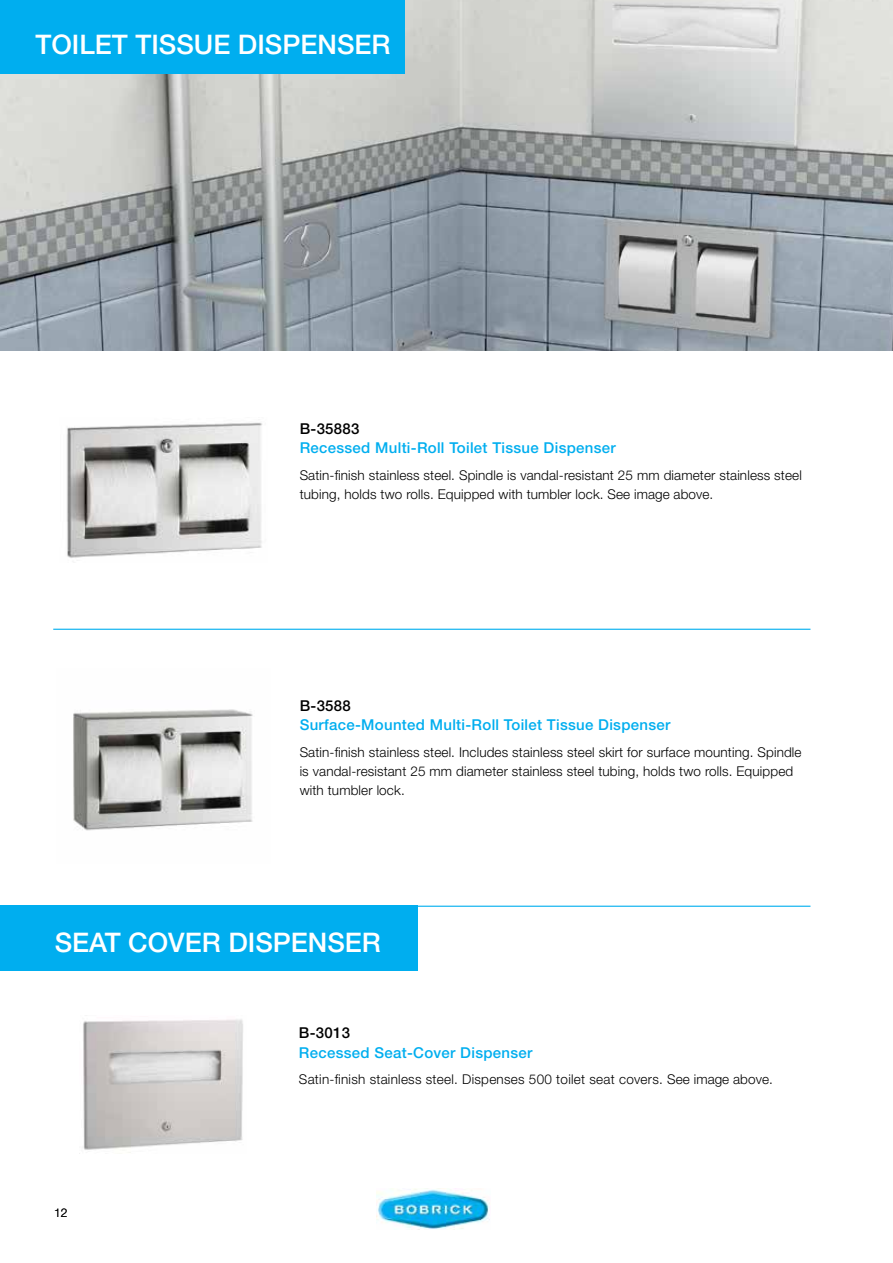
<style>
.page{position:relative;width:893px;height:1263px;background:#fff}
.page>*{position:absolute;margin:0;border:0;box-sizing:border-box;transform-origin:0 0}
.t1{font:500 27px "Helvetica Neue LT Std";color:#fff}
.t2{font:500 15px "Helvetica Neue LT Std";letter-spacing:.02em;color:#00aeef}
.t3{font:500 15px "Helvetica Neue LT Std";letter-spacing:.02em;color:#000}
.t4{font:300 13.5px/19.2px "Helvetica Neue LT Std";letter-spacing:.01em;color:#000}
.t5{font:300 12px "Helvetica Neue LT Std";color:#000}
</style>
<div class="page">
<img style="left:377px;top:1189px;width:113px;height:40px">
<img style="left:79px;top:1019px;width:164px;height:135px">
<img style="left:0;top:0;width:893px;height:351px">
<img style="left:66px;top:422px;width:196px;height:136px">
<img style="left:73px;top:709px;width:180px;height:122px">
<hr style="left:53px;top:629px;width:757px;height:1px;background:#00aeef">
<hr style="left:53px;top:906px;width:757px;height:1px;background:#00aeef">
<div style="left:0;top:0;width:404px;height:73px;background:#00aeef"></div>
<div style="left:0;top:906px;width:418px;height:65px;background:#00aeef"></div>
<h1 class="t1" style="left:35px;top:28px;width:357px">TOILET TISSUE DISPENSER</h1>
<p class="t3" style="left:300px;top:420px;width:61px">B-35883</p>
<p class="t2" style="left:300px;top:439px;width:318px">Recessed Multi-Roll Toilet Tissue Dispenser</p>
<p class="t4" style="left:300px;top:465px;width:504px">Satin-finish stainless steel. Spindle is vandal-resistant 25 mm diameter stainless steel tubing, holds two rolls. Equipped with tumbler lock. See image above.</p>
<p class="t3" style="left:300px;top:697px;width:53px">B-3588</p>
<p class="t2" style="left:300px;top:716px;width:372px">Surface-Mounted Multi-Roll Toilet Tissue Dispenser</p>
<p class="t4" style="left:300px;top:742px;width:503px">Satin-finish stainless steel. Includes stainless steel skirt for surface mounting. Spindle is vandal-resistant 25 mm diameter stainless steel tubing, holds two rolls. Equipped with tumbler lock.</p>
<h1 class="t1" style="left:55px;top:926px;width:328px">SEAT COVER DISPENSER</h1>
<p class="t5" style="left:54px;top:1205px;width:15px">12</p>
<p class="t3" style="left:299px;top:1024px;width:53px">B-3013</p>
<p class="t2" style="left:299px;top:1043px;width:235px">Recessed Seat-Cover Dispenser</p>
<p class="t4" style="left:299px;top:1069px;width:475px">Satin-finish stainless steel. Dispenses 500 toilet seat covers. See image above.</p>
</div>
